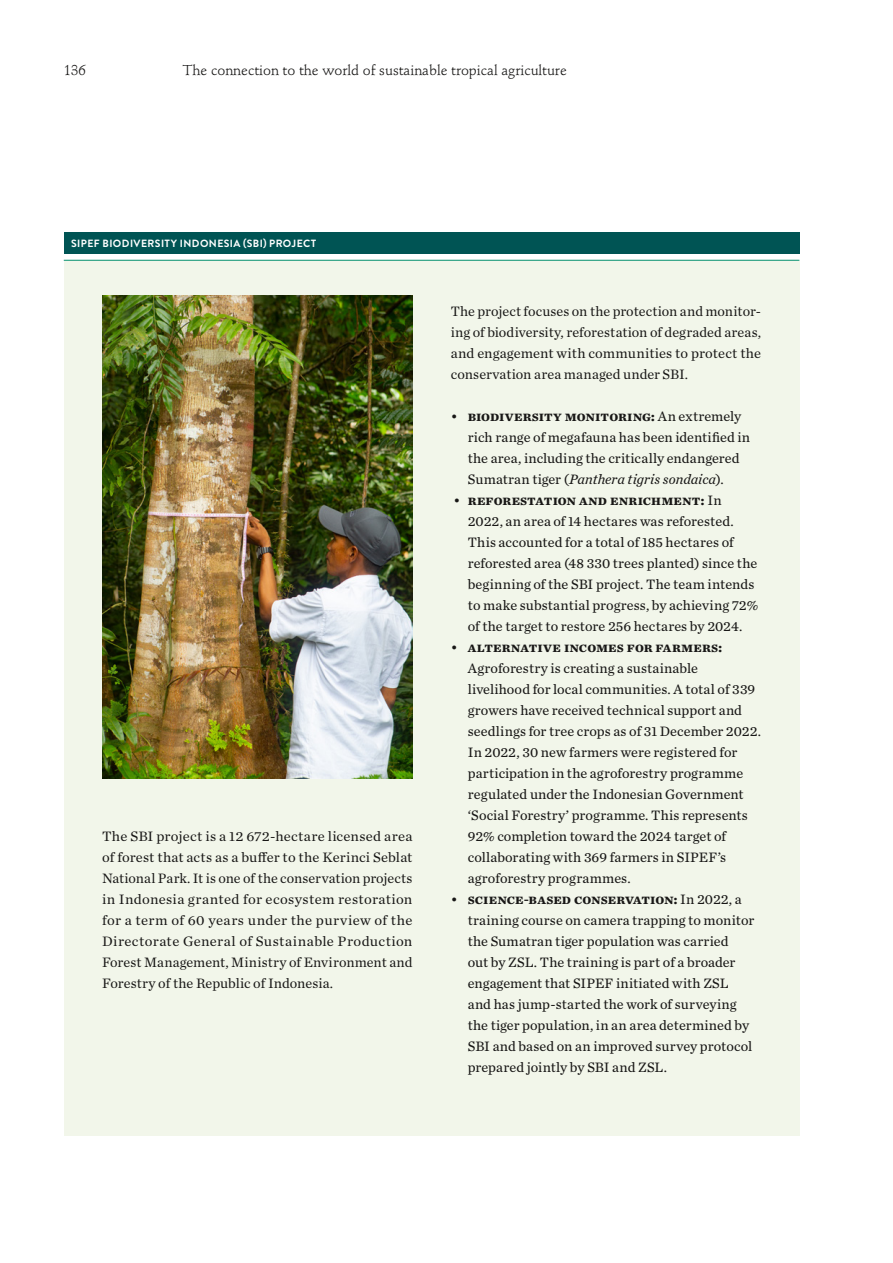
<style>
.page{position:relative;width:893px;height:1263px;background:#fff}
.page>*{position:absolute;margin:0;border:0;box-sizing:border-box;transform-origin:0 0}
.t1{font:14.25px/21px "Chronicle Text G2";letter-spacing:.01em;color:#181716}
.t2{font:14.25px/21px "Chronicle Text G1";color:#181716;text-align:justify}
.t3{font:14.25px "Stempel Schneidler Std";color:#181716}
.t4{font:700 10.5px "Brandon Text";letter-spacing:.04em;color:#fff}
.s1{font-weight:700}
.s2{font-style:italic}
</style>
<div class="page">
<div style="left:64px;top:261px;width:735px;height:875px;background:#f2f6ea"></div>
<div style="left:64px;top:232px;width:735px;height:22px;background:#005454"></div>
<hr style="left:64px;top:260px;width:735px;height:1px;background:#008d69">
<img style="left:102px;top:295px;width:310px;height:483px">
<p class="t3" style="left:64px;top:61px;width:24px">136</p>
<p class="t3" style="left:183px;top:61px;width:385px">The connection to the world of sustainable tropical agriculture</p>
<p class="t4" style="left:71px;top:236px;width:247px">SIPEF BIODIVERSITY INDONESIA (SBI) PROJECT</p>
<p class="t2" style="left:102px;top:825px;width:312px">The SBI project is a 12 672-hectare licensed area of forest that acts as a buffer to the Kerinci Seblat National Park. It is one of the conservation projects in Indonesia granted for ecosystem restoration for a term of 60 years under the purview of the Directorate General of Sustainable Production Forest Management, Ministry of Environment and Forestry of the Republic of Indonesia.</p>
<p class="t2" style="left:451px;top:300px;width:312px">The project focuses on the protection and monitor&shy;ing of biodiversity, reforestation of degraded areas, and engagement with communities to protect the conservation area managed under SBI.</p>
<p class="t1" style="left:468px;top:405px;width:284px;text-indent:-17px">• <span class="s1">Biodiversity monitoring:</span> An extremely rich range of megafauna has been identified in the area, including the critically endangered Sumatran tiger (<span class="s2">Panthera tigris sondaica</span>).</p>
<p class="t1" style="left:468px;top:489px;width:292px;text-indent:-14px">• <span class="s1">Reforestation and enrichment:</span> In 2022, an area of 14 hectares was reforested.<br>This accounted for a total of 185 hectares of reforested area (48 330 trees planted) since the beginning of the SBI project. The team intends to make substantial progress, by achieving 72% of the target to restore 256 hectares by 2024.</p>
<p class="t1" style="left:468px;top:636px;width:295px;text-indent:-17px">• <span class="s1">Alternative incomes for farmers:<br></span>Agroforestry is creating a sustainable livelihood for local communities. A total of 339 growers have received technical support and seedlings for tree crops as of 31 December 2022.<br>In 2022, 30 new farmers were registered for participation in the agroforestry programme regulated under the Indonesian Government ‘Social Forestry’ programme. This represents 92% completion toward the 2024 target of collaborating with 369 farmers in SIPEF’s agroforestry programmes.</p>
<p class="t1" style="left:468px;top:888px;width:288px;text-indent:-17px">• <span class="s1">Science-based conservation:</span> In 2022, a training course on camera trapping to monitor the Sumatran tiger population was carried<br>out by ZSL. The training is part of a broader engagement that SIPEF initiated with ZSL and has jump-started the work of surveying the tiger population, in an area determined by SBI and based on an improved survey protocol prepared jointly by SBI and ZSL.</p>
</div>
